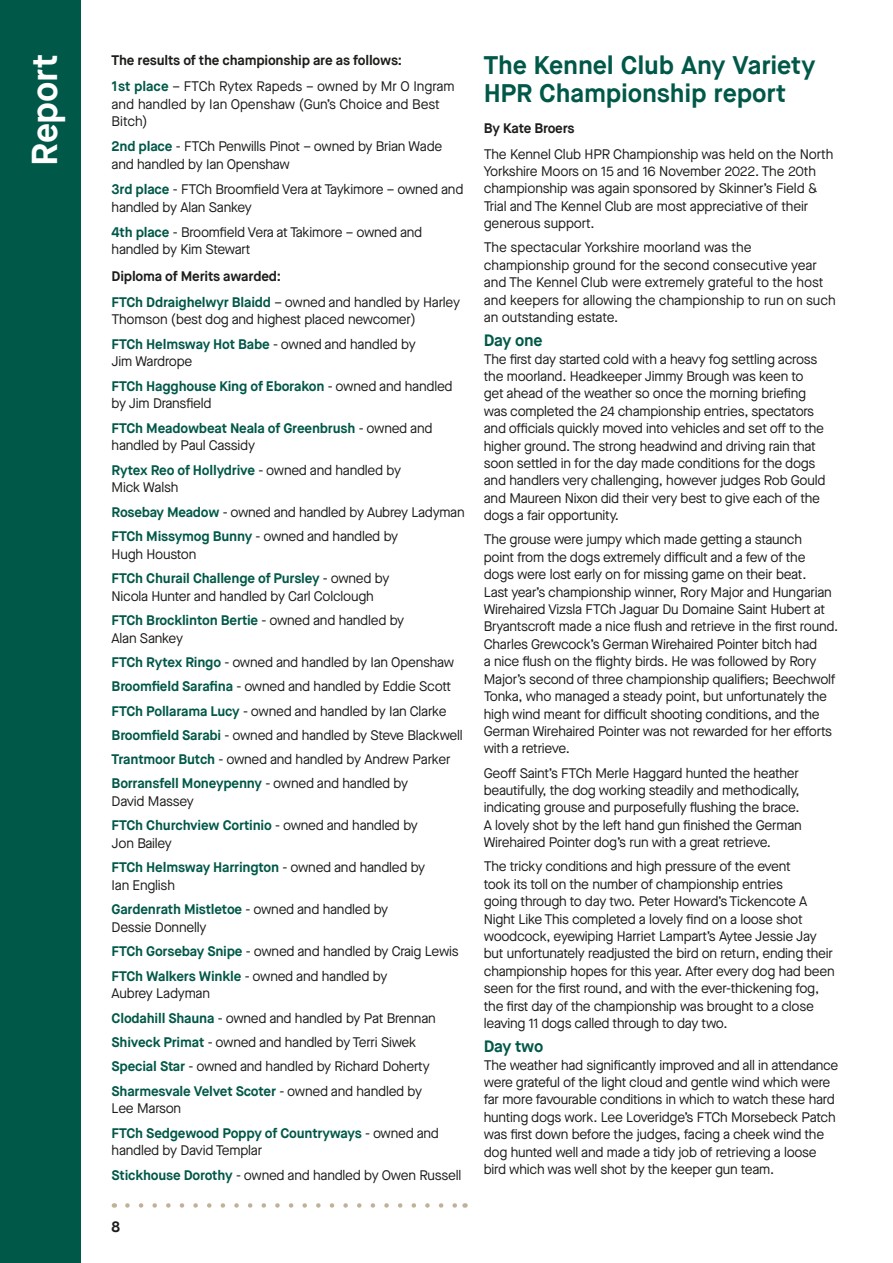
<style>
.page{position:relative;width:893px;height:1263px;background:#fff}
.page>*{position:absolute;margin:0;border:0;box-sizing:border-box;transform-origin:0 0}
.t1{font:700 36px "Maison Neue";letter-spacing:-.01em;color:#fff}
.t2{font:700 25.5px/28.5px "Maison Neue";letter-spacing:-.01em;color:#005848}
.t3{font:700 16.5px "Maison Neue";letter-spacing:-.015em;color:#005848}
.t4{font:700 15px "Maison Neue";color:#1d1d1b}
.t5{font:13.8px/17.4px "Maison Neue";letter-spacing:-.015em;color:#1d1d1b}
.t6{font:700 13.8px/24.3px "Maison Neue";letter-spacing:-.015em;color:#005848}
.t7{font:700 13.8px/26.2px "Maison Neue";letter-spacing:-.015em;color:#1d1d1b}
.s1{color:#005848}
.s2{font-weight:400}
.s3{font-weight:700;color:#005848}
.s4{font-weight:700}
.s5{font-weight:400;color:#1d1d1b}
</style>
<div class="page">
<div style="left:0;top:0;width:81px;height:1263px;background:#005848"></div>
<svg style="left:127px;top:1203px;width:330px;height:5px"></svg>
<h1 class="t1" style="left:22px;top:166px;width:113px;rotate:-90deg">Report</h1>
<p class="t7" style="left:112px;top:47px;width:344px">The results of the championship are as follows:<br><span class="s1">1st place</span> <span class="s2">– FTCh Rytex Rapeds – owned by Mr O Ingram</span></p>
<p class="t5" style="left:112px;top:95px;width:330px">and handled by Ian Openshaw (Gun’s Choice and Best<br>Bitch)</p>
<p class="t5" style="left:112px;top:138px;width:332px"><span class="s3">2nd place</span> - FTCh Penwills Pinot – owned by Brian Wade and handled by Ian Openshaw</p>
<p class="t5" style="left:112px;top:180px;width:353px"><span class="s3">3rd place</span> - FTCh Broomfield Vera at Taykimore – owned and handled by Alan Sankey</p>
<p class="t5" style="left:112px;top:223px;width:312px"><span class="s3">4th place</span> - Broomfield Vera at Takimore – owned and handled by Kim Stewart</p>
<p class="t5" style="left:112px;top:262px;width:350px;line-height:26.2px"><span class="s4">Diploma of Merits awarded:<br></span><span class="s3">FTCh Ddraighelwyr Blaidd</span> – owned and handled by Harley</p>
<p class="t5" style="left:112px;top:307px;width:306px;line-height:24.3px">Thomson (best dog and highest placed newcomer)<br><span class="s3">FTCh Helmsway Hot Babe</span> - owned and handled by</p>
<p class="t5" style="left:112px;top:349px;width:342px;line-height:24.3px">Jim Wardrope<br><span class="s3">FTCh Hagghouse King of Eborakon</span> - owned and handled</p>
<p class="t6" style="left:112px;top:391px;width:322px"><span class="s5">by Jim Dransfield<br></span>FTCh Meadowbeat Neala of Greenbrush <span class="s5">- owned and</span></p>
<p class="t5" style="left:112px;top:433px;width:291px;line-height:24.3px">handled by Paul Cassidy<br><span class="s3">Rytex Reo of Hollydrive</span> - owned and handled by</p>
<p class="t5" style="left:112px;top:475px;width:355px;line-height:24.3px">Mick Walsh<br><span class="s3">Rosebay Meadow</span> - owned and handled by Aubrey Ladyman<br><span class="s3">FTCh Missymog Bunny</span> - owned and handled by</p>
<p class="t6" style="left:112px;top:542px;width:279px"><span class="s5">Hugh Houston<br></span>FTCh Churail Challenge of Pursley <span class="s5">- owned by</span></p>
<p class="t5" style="left:112px;top:584px;width:294px;line-height:24.3px">Nicola Hunter and handled by Carl Colclough<br><span class="s3">FTCh Brocklinton Bertie</span> - owned and handled by</p>
<p class="t5" style="left:112px;top:625px;width:353px;line-height:24.3px">Alan Sankey<br><span class="s3">FTCh Rytex Ringo</span> - owned and handled by Ian Openshaw <span class="s3">Broomfield Sarafina</span> - owned and handled by Eddie Scott <span class="s3">FTCh Pollarama Lucy</span> - owned and handled by Ian Clarke <span class="s3">Broomfield Sarabi</span> - owned and handled by Steve Blackwell <span class="s3">Trantmoor Butch</span> - owned and handled by Andrew Parker <span class="s3">Borransfell Moneypenny</span> - owned and handled by</p>
<p class="t5" style="left:112px;top:789px;width:308px;line-height:24.3px">David Massey<br><span class="s3">FTCh Churchview Cortinio</span> - owned and handled by</p>
<p class="t5" style="left:112px;top:831px;width:315px;line-height:24.3px">Jon Bailey<br><span class="s3">FTCh Helmsway Harrington</span> - owned and handled by</p>
<p class="t5" style="left:112px;top:873px;width:278px;line-height:24.3px">Ian English<br><span class="s3">Gardenrath Mistletoe</span> - owned and handled by</p>
<p class="t5" style="left:112px;top:915px;width:349px;line-height:24.3px">Dessie Donnelly<br><span class="s3">FTCh Gorsebay Snipe</span> - owned and handled by Craig Lewis<br><span class="s3">FTCh Walkers Winkle</span> - owned and handled by</p>
<p class="t5" style="left:112px;top:981px;width:326px;line-height:24.3px">Aubrey Ladyman<br><span class="s3">Clodahill Shauna</span> - owned and handled by Pat Brennan <span class="s3">Shiveck Primat</span> - owned and handled by Terri Siwek <span class="s3">Special Star</span> - owned and handled by Richard Doherty <span class="s3">Sharmesvale Velvet Scoter</span> - owned and handled by</p>
<p class="t6" style="left:112px;top:1096px;width:329px"><span class="s5">Lee Marson<br></span>FTCh Sedgewood Poppy of Countryways <span class="s5">- owned and</span></p>
<p class="t5" style="left:112px;top:1138px;width:351px;line-height:24.3px">handled by David Templar<br><span class="s3">Stickhouse Dorothy</span> - owned and handled by Owen Russell</p>
<p class="t4" style="left:112px;top:1217px;width:10px">8</p>
<h2 class="t2" style="left:484px;top:51px;width:333px">The Kennel Club Any Variety<br>HPR Championship report</h2>
<p class="t7" style="left:484px;top:115px;width:92px">By Kate Broers</p>
<p class="t5" style="left:484px;top:145px;width:351px">The Kennel Club HPR Championship was held on the North Yorkshire Moors on 15 and 16 November 2022. The 20th championship was again sponsored by Skinner’s Field &amp; Trial and The Kennel Club are most appreciative of their generous support.</p>
<p class="t5" style="left:484px;top:239px;width:354px">The spectacular Yorkshire moorland was the championship ground for the second consecutive year and The Kennel Club were extremely grateful to the host and keepers for allowing the championship to run on such an outstanding estate.</p>
<p class="t3" style="left:484px;top:330px;width:60px">Day one</p>
<p class="t5" style="left:484px;top:350px;width:343px">The first day started cold with a heavy fog settling across the moorland. Headkeeper Jimmy Brough was keen to get ahead of the weather so once the morning briefing was completed the 24 championship entries, spectators and officials quickly moved into vehicles and set off to the higher ground. The strong headwind and driving rain that soon settled in for the day made conditions for the dogs and handlers very challenging, however judges Rob Gould and Maureen Nixon did their very best to give each of the dogs a fair opportunity.</p>
<p class="t5" style="left:484px;top:531px;width:356px">The grouse were jumpy which made getting a staunch<br>point from the dogs extremely difficult and a few of the dogs were lost early on for missing game on their beat.<br>Last year’s championship winner, Rory Major and Hungarian Wirehaired Vizsla FTCh Jaguar Du Domaine Saint Hubert at Bryantscroft made a nice flush and retrieve in the first round.<br>Charles Grewcock’s German Wirehaired Pointer bitch had<br>a nice flush on the flighty birds. He was followed by Rory Major’s second of three championship qualifiers; Beechwolf Tonka, who managed a steady point, but unfortunately the high wind meant for difficult shooting conditions, and the German Wirehaired Pointer was not rewarded for her efforts with a retrieve.</p>
<p class="t5" style="left:484px;top:764px;width:320px">Geoff Saint’s FTCh Merle Haggard hunted the heather beautifully, the dog working steadily and methodically, indicating grouse and purposefully flushing the brace.<br>A lovely shot by the left hand gun finished the German Wirehaired Pointer dog’s run with a great retrieve.</p>
<p class="t5" style="left:484px;top:858px;width:352px">The tricky conditions and high pressure of the event<br>took its toll on the number of championship entries<br>going through to day two. Peter Howard’s Tickencote A Night Like This completed a lovely find on a loose shot woodcock, eyewiping Harriet Lampart’s Aytee Jessie Jay but unfortunately readjusted the bird on return, ending their championship hopes for this year. After every dog had been seen for the first round, and with the ever-thickening fog, the first day of the championship was brought to a close leaving 11 dogs called through to day two.</p>
<p class="t3" style="left:484px;top:1036px;width:61px">Day two</p>
<p class="t5" style="left:484px;top:1056px;width:356px">The weather had significantly improved and all in attendance were grateful of the light cloud and gentle wind which were far more favourable conditions in which to watch these hard hunting dogs work. Lee Loveridge’s FTCh Morsebeck Patch was first down before the judges, facing a cheek wind the dog hunted well and made a tidy job of retrieving a loose bird which was well shot by the keeper gun team.</p>
</div>
